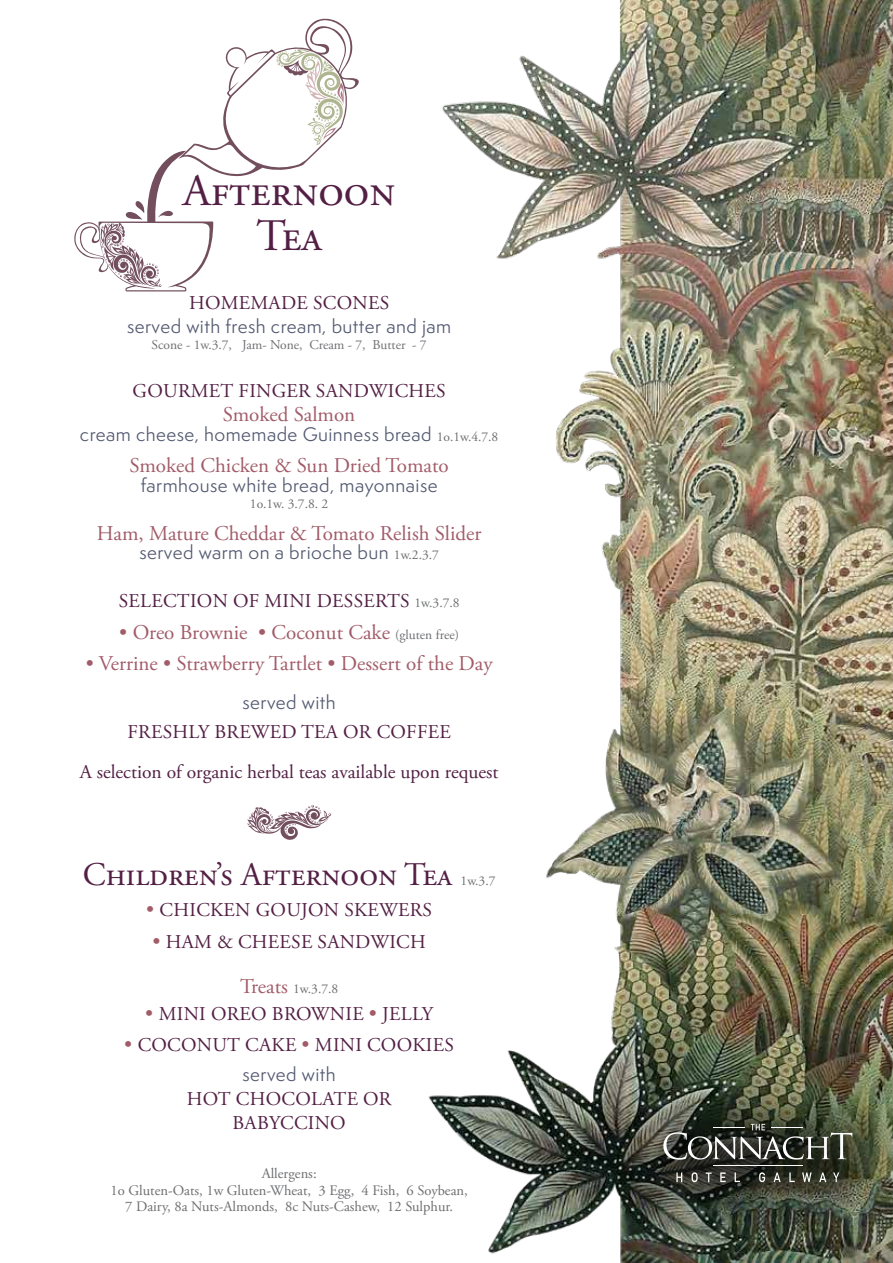
<style>
.page{position:relative;width:893px;height:1263px;background:#fff}
.page>*{position:absolute;margin:0;border:0;box-sizing:border-box;transform-origin:0 0}
.t1{font:45px/45px "Adobe Garamond Pro";color:#531f44;text-align:center}
.t2{font:33px "Adobe Garamond Pro";color:#531f44}
.t3{font:21px "Adobe Garamond Pro";color:#a25c69}
.t4{font:19.5px/39.9px "Adobe Garamond Pro";letter-spacing:.015em;color:#531f44;text-align:center}
.t5{font:18px "Semplicita Pro";letter-spacing:.025em;color:#51586f}
.t6{font:14.55px/16.5px "Adobe Garamond Pro";color:#6d6e71;text-align:center}
.t7{font:13.5px "Adobe Garamond Pro";letter-spacing:-.005em;color:#6f7073}
.t8{font:13.5px "Adobe Garamond Pro";color:#6d6e71}
.s1{font-family:"Adobe Garamond Pro";font-size:13.5px;color:#6d6e71}
.s2{font-size:13.5px;color:#6d6e71}
.s3{font-size:21px;color:#a25c69}
</style>
<div class="page">
<img style="left:428px;top:0;width:465px;height:1263px">
<svg style="left:247px;top:805px;width:84px;height:35px"></svg>
<svg style="left:74px;top:18px;width:285px;height:273px"></svg>
<div style="left:622px;top:1082px;width:271px;height:149px;background:#000;opacity:.75"></div>
<hr style="left:713px;top:1166px;width:90px;height:1px;background:#fff">
<svg style="left:676px;top:1172px;width:6px;height:10px"></svg>
<svg style="left:692px;top:1172px;width:6px;height:10px"></svg>
<svg style="left:706px;top:1172px;width:6px;height:10px"></svg>
<svg style="left:720px;top:1172px;width:6px;height:10px"></svg>
<svg style="left:735px;top:1172px;width:5px;height:10px"></svg>
<svg style="left:759px;top:1172px;width:6px;height:10px"></svg>
<svg style="left:773px;top:1172px;width:8px;height:10px"></svg>
<svg style="left:789px;top:1172px;width:6px;height:10px"></svg>
<svg style="left:802px;top:1172px;width:10px;height:10px"></svg>
<svg style="left:819px;top:1172px;width:7px;height:10px"></svg>
<svg style="left:833px;top:1172px;width:6px;height:10px"></svg>
<svg style="left:663px;top:1124px;width:189px;height:36px;background:#4e524a"></svg>
<h1 class="t1" style="left:183px;top:170px;width:214px">Afternoon<br>Tea</h1>
<p class="t4" style="left:189px;top:283px;width:202px">HOMEMADE SCONES</p>
<p class="t5" style="left:127px;top:313px;width:326px">served with fresh cream, butter and jam</p>
<p class="t7" style="left:152px;top:337px;width:277px">Scone - 1w.3.7, Jam- None, Cream - 7, Butter - 7</p>
<p class="t4" style="left:133px;top:372px;width:315px">GOURMET FINGER SANDWICHES</p>
<p class="t3" style="left:223px;top:402px;width:134px">Smoked Salmon</p>
<p class="t5" style="left:80px;top:421px;width:420px">cream cheese, homemade Guinness bread <span class="s1">1o.1w.4.7.8</span></p>
<p class="t3" style="left:130px;top:453px;width:321px">Smoked Chicken &amp; Sun Dried Tomato</p>
<p class="t5" style="left:141px;top:472px;width:298px">farmhouse white bread, mayonnaise</p>
<p class="t8" style="left:250px;top:496px;width:80px">1o.1w. 3.7.8. 2</p>
<p class="t3" style="left:97px;top:520px;width:386px">Ham, Mature Cheddar &amp; Tomato Relish Slider</p>
<p class="t5" style="left:139px;top:540px;width:301px">served warm on a brioche bun <span class="s1">1w.2.3.7</span></p>
<p class="t4" style="left:119px;top:582px;width:342px">SELECTION OF MINI DESSERTS <span class="s2">1w.3.7.8</span></p>
<p class="t3" style="left:119px;top:619px;width:341px">• Oreo Brownie • Coconut Cake <span class="s2">(gluten free)</span></p>
<p class="t3" style="left:86px;top:651px;width:408px">• Verrine • Strawberry Tartlet • Dessert of the Day</p>
<p class="t5" style="left:243px;top:690px;width:95px">served with</p>
<p class="t4" style="left:80px;top:712px;width:420px">FRESHLY BREWED TEA OR COFFEE<br>A selection of organic herbal teas available upon request</p>
<h2 class="t2" style="left:83px;top:854px;width:371px">Children’s Afternoon Tea</h2>
<p class="t4" style="left:146px;top:891px;width:287px"><span class="s3">•</span> CHICKEN GOUJON SKEWERS</p>
<p class="t4" style="left:152px;top:922px;width:275px"><span class="s3">•</span> HAM &amp; CHEESE SANDWICH</p>
<p class="t8" style="left:240px;top:980px;width:100px"><span class="s3">Treats</span> 1w.3.7.8</p>
<p class="t4" style="left:145px;top:994px;width:289px"><span class="s3">•</span> MINI OREO BROWNIE <span class="s3">•</span> JELLY</p>
<p class="t4" style="left:124px;top:1026px;width:331px"><span class="s3">•</span> COCONUT CAKE <span class="s3">•</span> MINI COOKIES</p>
<p class="t5" style="left:243px;top:1062px;width:95px">served with</p>
<p class="t4" style="left:187px;top:1088px;width:206px;line-height:24px">HOT CHOCOLATE OR<br>BABYCCINO</p>
<p class="t8" style="left:461px;top:872px;width:36px">1w.3.7</p>
<p class="t6" style="left:110px;top:1166px;width:359px">Allergens:<br>1o Gluten-Oats, 1w Gluten-Wheat, 3 Egg, 4 Fish, 6 Soybean,<br>7 Dairy, 8a Nuts-Almonds, 8c Nuts-Cashew, 12 Sulphur.</p>
</div>
